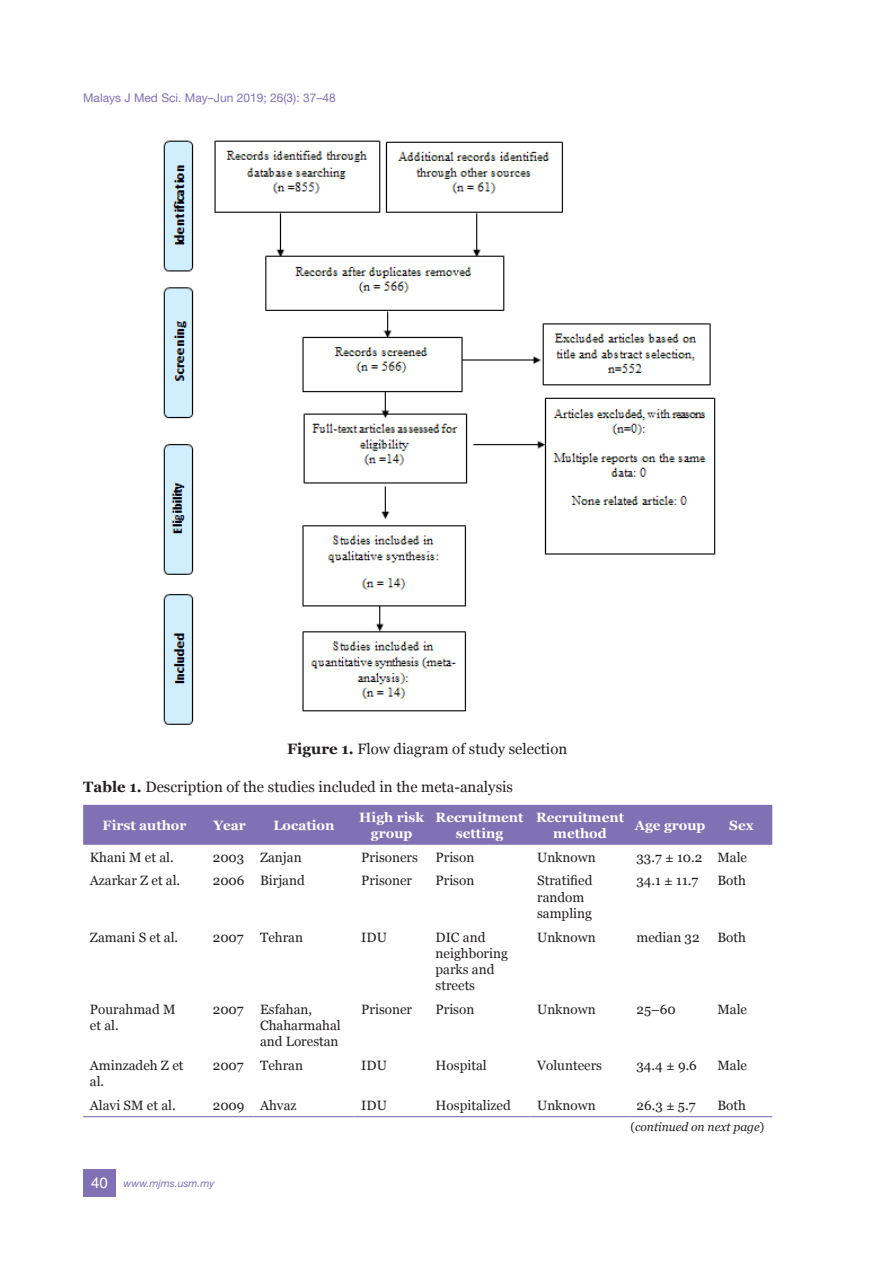
<style>
.page{position:relative;width:893px;height:1263px;background:#fff}
.page>*{position:absolute;margin:0;border:0;box-sizing:border-box;transform-origin:0 0}
.t1{font:15px "Georgia";color:#231f20}
.t2{font:13.5px/16.2px "Georgia";color:#231f20}
.t3{font:700 13.5px/16.2px "Georgia";color:#fff;text-align:center}
.t4{font:12px "Helvetica Neue LT Std";color:#7f71b3}
.t5{font:italic 12px "Georgia";color:#231f20}
.t6{font:italic 10.5px "Helvetica Neue LT Std";color:#7f71b3}
.s1{font-weight:700}
.s2{font-style:normal}
.s3{font-family:"Helvetica LT Std";font-style:normal;font-size:15px;color:#fff}
</style>
<div class="page">
<div style="left:83px;top:1169px;width:33px;height:27px;background:#7f71b3"></div>
<img style="left:163px;top:140px;width:553px;height:585px">
<div style="left:83px;top:805px;width:689px;height:40px;background:#7f71b3"></div>
<hr style="left:83px;top:1116px;width:123px;height:1px;background:#7f71b3">
<hr style="left:206px;top:1116px;width:47px;height:1px;background:#7f71b3">
<hr style="left:253px;top:1116px;width:102px;height:1px;background:#7f71b3">
<hr style="left:355px;top:1116px;width:74px;height:1px;background:#7f71b3">
<hr style="left:429px;top:1116px;width:101px;height:1px;background:#7f71b3">
<hr style="left:530px;top:1116px;width:100px;height:1px;background:#7f71b3">
<hr style="left:630px;top:1116px;width:81px;height:1px;background:#7f71b3">
<hr style="left:711px;top:1116px;width:61px;height:1px;background:#7f71b3">
<p class="t4" style="left:83px;top:91px;width:254px">Malays J Med Sci. May–Jun 2019; 26(3): 37–48</p>
<p class="t1" style="left:287px;top:740px;width:282px"><span class="s1">Figure 1.</span> Flow diagram of study selection</p>
<p class="t1" style="left:83px;top:778px;width:431px"><span class="s1">Table 1.</span> Description of the studies included in the meta-analysis</p>
<p class="t3" style="left:103px;top:817px;width:85px">First author</p>
<p class="t3" style="left:213px;top:817px;width:34px">Year</p>
<p class="t3" style="left:273px;top:817px;width:63px">Location</p>
<p class="t3" style="left:359px;top:809px;width:66px">High risk group</p>
<p class="t3" style="left:436px;top:809px;width:90px">Recruitment setting</p>
<p class="t3" style="left:536px;top:809px;width:90px">Recruitment method</p>
<p class="t3" style="left:635px;top:817px;width:72px">Age group</p>
<p class="t3" style="left:729px;top:817px;width:26px">Sex</p>
<p class="t2" style="left:90px;top:849px;width:85px">Khani M et al.</p>
<p class="t2" style="left:213px;top:849px;width:90px">2003 Zanjan</p>
<p class="t2" style="left:361px;top:849px;width:58px">Prisoners</p>
<p class="t2" style="left:436px;top:849px;width:40px">Prison</p>
<p class="t2" style="left:537px;top:849px;width:60px">Unknown</p>
<p class="t2" style="left:636px;top:849px;width:112px">33.7 ± 10.2 Male</p>
<p class="t2" style="left:90px;top:873px;width:92px">Azarkar Z et al.</p>
<p class="t2" style="left:213px;top:873px;width:94px">2006 Birjand</p>
<p class="t2" style="left:361px;top:873px;width:52px">Prisoner</p>
<p class="t2" style="left:436px;top:873px;width:40px">Prison</p>
<p class="t2" style="left:537px;top:873px;width:57px">Stratified random sampling</p>
<p class="t2" style="left:636px;top:873px;width:63px">34.1 ± 11.7</p>
<p class="t2" style="left:717px;top:873px;width:30px">Both</p>
<p class="t2" style="left:90px;top:929px;width:90px">Zamani S et al.</p>
<p class="t2" style="left:213px;top:929px;width:92px">2007 Tehran</p>
<p class="t2" style="left:361px;top:929px;width:27px">IDU</p>
<p class="t2" style="left:436px;top:929px;width:74px">DIC and neighboring parks and streets</p>
<p class="t2" style="left:537px;top:929px;width:60px">Unknown</p>
<p class="t2" style="left:636px;top:929px;width:65px">median 32</p>
<p class="t2" style="left:717px;top:929px;width:30px">Both</p>
<p class="t2" style="left:90px;top:1001px;width:87px">Pourahmad M et al.</p>
<p class="t2" style="left:260px;top:1001px;width:82px;text-indent:-47px">2007 Esfahan,<br>Chaharmahal and Lorestan</p>
<p class="t2" style="left:361px;top:1001px;width:52px">Prisoner</p>
<p class="t2" style="left:436px;top:1001px;width:40px">Prison</p>
<p class="t2" style="left:537px;top:1001px;width:60px">Unknown</p>
<p class="t2" style="left:636px;top:1001px;width:41px">25–60</p>
<p class="t2" style="left:717px;top:1001px;width:31px">Male</p>
<p class="t2" style="left:90px;top:1057px;width:95px">Aminzadeh Z et al.</p>
<p class="t2" style="left:213px;top:1057px;width:92px">2007 Tehran</p>
<p class="t2" style="left:361px;top:1057px;width:27px">IDU</p>
<p class="t2" style="left:436px;top:1057px;width:53px">Hospital</p>
<p class="t2" style="left:537px;top:1057px;width:66px">Volunteers</p>
<p class="t2" style="left:636px;top:1057px;width:62px">34.4 ± 9.6</p>
<p class="t2" style="left:717px;top:1057px;width:31px">Male</p>
<p class="t2" style="left:90px;top:1097px;width:87px">Alavi SM et al.</p>
<p class="t2" style="left:213px;top:1097px;width:85px">2009 Ahvaz</p>
<p class="t2" style="left:361px;top:1097px;width:27px">IDU</p>
<p class="t2" style="left:436px;top:1097px;width:77px">Hospitalized</p>
<p class="t2" style="left:537px;top:1097px;width:60px">Unknown</p>
<p class="t2" style="left:636px;top:1097px;width:61px">26.3 ± 5.7</p>
<p class="t2" style="left:717px;top:1097px;width:30px">Both</p>
<p class="t5" style="left:630px;top:1119px;width:135px"><span class="s2">(</span>continued on next page<span class="s2">)</span></p>
<p class="t6" style="left:91px;top:1176px;width:125px"><span class="s3">40</span> www.mjms.usm.my</p>
</div>
